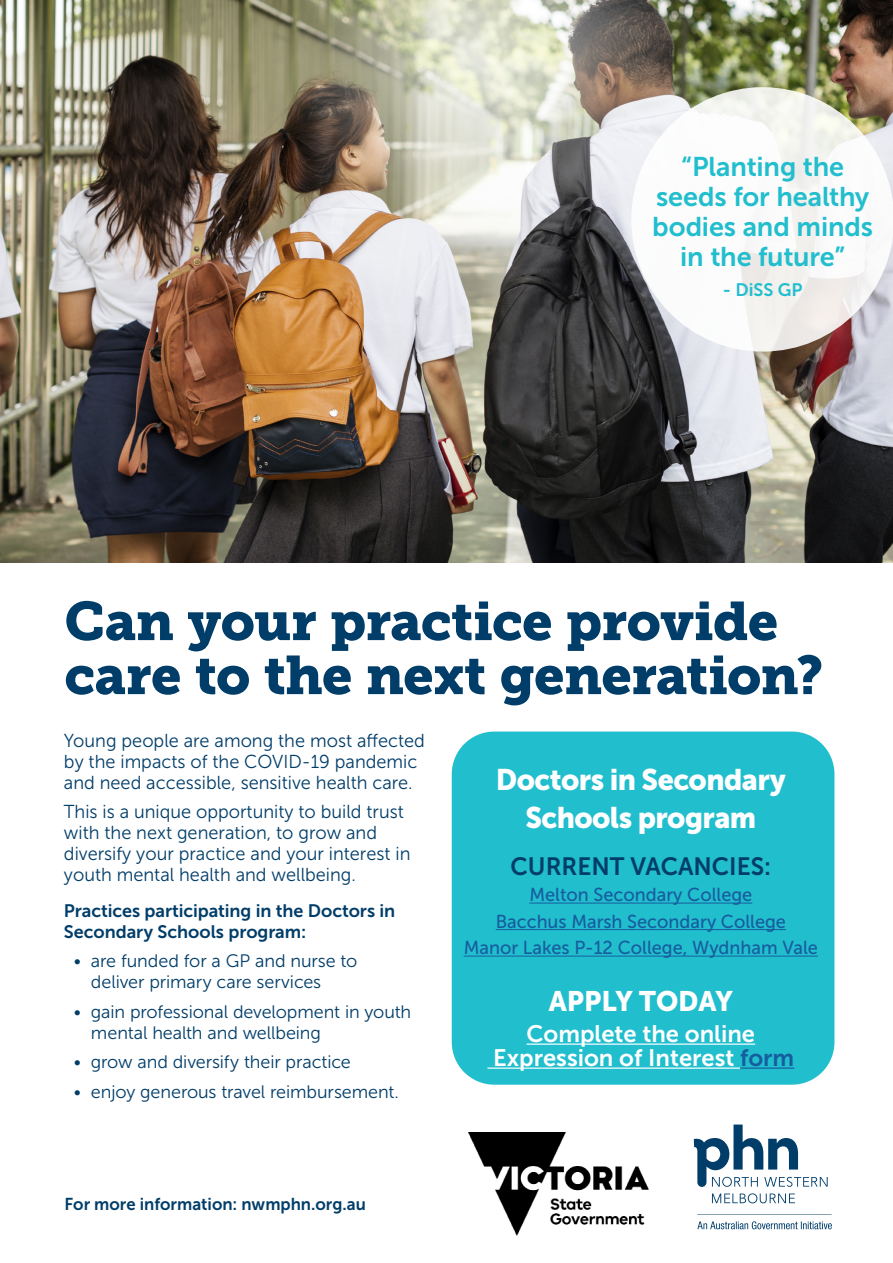
<style>
.page{position:relative;width:893px;height:1263px;background:#fff}
.page>*{position:absolute;margin:0;border:0;box-sizing:border-box;transform-origin:0 0}
.t1{font:54px/54px "Museo Slab 900";letter-spacing:-.01em;color:#003d69}
.t2{font:29.7px/37.5px "Museo Sans 900";letter-spacing:-.02em;color:#fff;text-align:center}
.t3{font:28.05px "Museo Sans 900";color:#fff}
.t4{font:27px/30px "Museo Sans 700";letter-spacing:-.005em;color:#21bece;text-align:center}
.t5{font:24.9px "Museo Sans 700";color:#003d69}
.t6{font:23.7px/24px "Museo Sans 700";color:#fff;text-align:center}
.t7{font:18.75px/21px "Museo Sans 300";color:#003d69}
.t8{font:18.75px "Museo Sans 500";color:#175d9e}
.t9{font:18px/21px "Museo Sans 300";letter-spacing:-.005em;color:#003d69}
.t10{font:18px/21px "Museo Sans 700";color:#003d69}
.t11{font:18px "Museo Sans 700";color:#21bece}
.t12{font:17.1px "Museo Sans 700";color:#003d69}
.s1{color:#175d9e}
</style>
<div class="page">
<div style="left:452px;top:731px;width:382px;height:354px;background:#21bece;border-radius:43px"></div>
<hr style="left:529px;top:903px;width:223px;height:1px;background:#175d9e">
<hr style="left:496px;top:929px;width:290px;height:1px;background:#175d9e">
<hr style="left:464px;top:956px;width:354px;height:1px;background:#175d9e">
<hr style="left:527px;top:1043px;width:228px;height:2px;background:#fff">
<hr style="left:487px;top:1067px;width:253px;height:2px;background:#fff">
<hr style="left:740px;top:1067px;width:54px;height:2px;background:#175d9e">
<img style="left:0;top:0;width:893px;height:563px">
<svg style="left:631px;top:87px;width:262px;height:265px"></svg>
<svg style="left:694px;top:1124px;width:138px;height:105px"></svg>
<img style="left:468px;top:1133px;width:181px;height:102px">
<p class="t4" style="left:652px;top:152px;width:222px">“Planting the seeds for healthy bodies and minds in the future”</p>
<p class="t11" style="left:723px;top:280px;width:81px">- DiSS GP</p>
<p class="t1" style="left:64px;top:595px;width:760px">Can your practice provide care to the next generation?</p>
<p class="t7" style="left:64px;top:730px;width:362px">Young people are among the most affected by the impacts of the COVID-19 pandemic and need accessible, sensitive health care.</p>
<p class="t7" style="left:64px;top:801px;width:348px">This is a unique opportunity to build trust with the next generation, to grow and diversify your practice and your interest in youth mental health and wellbeing.</p>
<p class="t10" style="left:64px;top:900px;width:333px">Practices participating in the Doctors in<br>Secondary Schools program:</p>
<p class="t9" style="left:91px;top:950px;width:268px;text-indent:-17px">• are funded for a GP and nurse to deliver primary care services</p>
<p class="t9" style="left:91px;top:1001px;width:322px;text-indent:-17px">• gain professional development in youth mental health and wellbeing</p>
<p class="t9" style="left:74px;top:1051px;width:278px">• grow and diversify their practice</p>
<p class="t9" style="left:74px;top:1081px;width:327px">• enjoy generous travel reimbursement.</p>
<p class="t12" style="left:64px;top:1194px;width:303px">For more information: nwmphn.org.au</p>
<p class="t2" style="left:496px;top:761px;width:291px">Doctors in Secondary<br>Schools program</p>
<p class="t5" style="left:511px;top:852px;width:262px">CURRENT VACANCIES:</p>
<p class="t8" style="left:529px;top:884px;width:224px">Melton Secondary College</p>
<p class="t8" style="left:496px;top:911px;width:292px">Bacchus Marsh Secondary College</p>
<p class="t8" style="left:464px;top:937px;width:356px">Manor Lakes P-12 College, Wydnham Vale</p>
<p class="t3" style="left:549px;top:985px;width:185px">APPLY TODAY</p>
<p class="t6" style="left:493px;top:1021px;width:303px">Complete the online<br>Expression of Interest <span class="s1">form</span></p>
</div>
